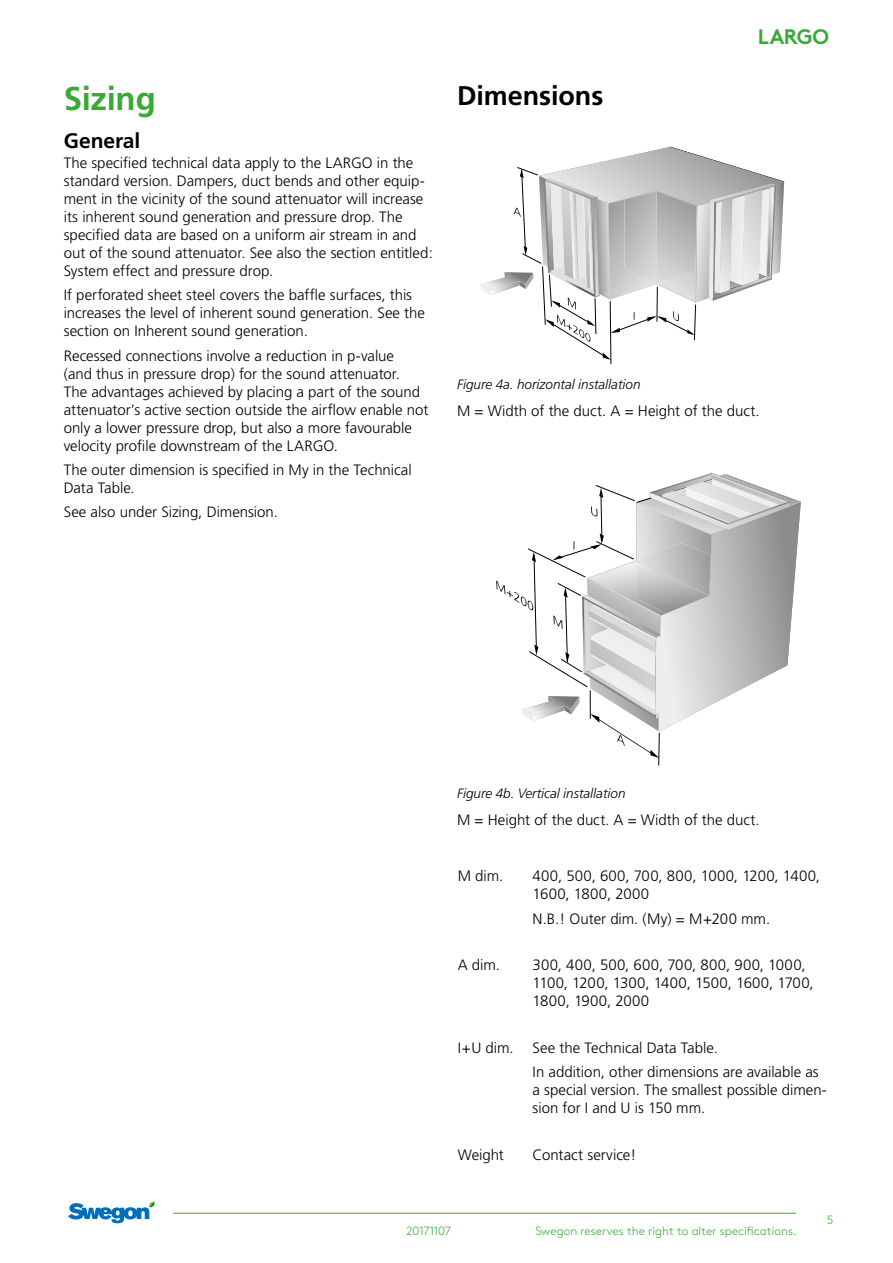
<style>
.page{position:relative;width:893px;height:1263px;background:#fff}
.page>*{position:absolute;margin:0;border:0;box-sizing:border-box;transform-origin:0 0}
.t1{font:700 33px "Frutiger";letter-spacing:-.01em;color:#3aaa35}
.t2{font:700 27px "Frutiger";letter-spacing:-.005em;color:#000}
.t3{font:700 21px "Frutiger";letter-spacing:-.005em;color:#000}
.t4{font:700 21px "Swegon Brown";letter-spacing:-.01em;color:#3aaa35}
.t5{font:300 15px/18px "Frutiger";color:#000}
.t6{font:300 15px/18px "Frutiger";letter-spacing:.02em;color:#000}
.t7{font:italic 300 13.5px "Frutiger";color:#000}
.t8{font:300 12px "Swegon Brown";color:#3aaa35}
.t9{font:300 12px "Swegon Brown";letter-spacing:-.02em;color:#3aaa35}
</style>
<div class="page">
<hr style="left:173px;top:1213px;width:623px;height:1px;background:#3aaa35">
<svg style="left:68px;top:1201px;width:87px;height:22px"></svg>
<svg style="left:480px;top:147px;width:304px;height:218px"></svg>
<svg style="left:496px;top:473px;width:305px;height:293px"></svg>
<h1 class="t1" style="left:64px;top:79px;width:94px">Sizing</h1>
<h3 class="t3" style="left:64px;top:128px;width:78px">General</h3>
<p class="t5" style="left:64px;top:154px;width:371px">The specified technical data apply to the LARGO in the standard version. Dampers, duct bends and other equip&shy;ment in the vicinity of the sound attenuator will increase its inherent sound generation and pressure drop. The specified data are based on a uniform air stream in and out of the sound attenuator. See also the section entitled:<br>System effect and pressure drop.</p>
<p class="t5" style="left:64px;top:286px;width:363px">If perforated sheet steel covers the baffle surfaces, this increases the level of inherent sound generation. See the section on Inherent sound generation.</p>
<p class="t5" style="left:64px;top:347px;width:366px">Recessed connections involve a reduction in p-value<br>(and thus in pressure drop) for the sound attenuator.<br>The advantages achieved by placing a part of the sound attenuator’s active section outside the airflow enable not only a lower pressure drop, but also a more favourable velocity profile downstream of the LARGO.</p>
<p class="t5" style="left:64px;top:461px;width:349px">The outer dimension is specified in My in the Technical<br>Data Table.</p>
<p class="t5" style="left:64px;top:503px;width:216px">See also under Sizing, Dimension.</p>
<h2 class="t2" style="left:457px;top:80px;width:148px">Dimensions</h2>
<h3 class="t4" style="left:758px;top:20px;width:73px">LARGO</h3>
<p class="t7" style="left:457px;top:377px;width:185px">Figure 4a. horizontal installation</p>
<p class="t5" style="left:457px;top:402px;width:304px">M = Width of the duct. A = Height of the duct.</p>
<p class="t7" style="left:457px;top:786px;width:170px">Figure 4b. Vertical installation</p>
<p class="t5" style="left:457px;top:811px;width:304px">M = Height of the duct. A = Width of the duct.</p>
<p class="t5" style="left:458px;top:867px;width:47px">M dim.</p>
<p class="t6" style="left:533px;top:867px;width:289px">400, 500, 600, 700, 800, 1000, 1200, 1400,<br>1600, 1800, 2000</p>
<p class="t5" style="left:533px;top:910px;width:239px">N.B.! Outer dim. (My) = M+200 mm.</p>
<p class="t5" style="left:458px;top:956px;width:44px">A dim.</p>
<p class="t6" style="left:533px;top:956px;width:283px">300, 400, 500, 600, 700, 800, 900, 1000,<br>1100, 1200, 1300, 1400, 1500, 1600, 1700,<br>1800, 1900, 2000</p>
<p class="t5" style="left:458px;top:1039px;width:57px">I+U dim.</p>
<p class="t5" style="left:533px;top:1035px;width:288px;line-height:24.3px">See the Technical Data Table.<br>In addition, other dimensions are available as</p>
<p class="t5" style="left:533px;top:1081px;width:296px">a special version. The smallest possible dimen&shy;sion for I and U is 150 mm.</p>
<p class="t5" style="left:458px;top:1145px;width:48px">Weight</p>
<p class="t5" style="left:533px;top:1145px;width:105px">Contact service!</p>
<p class="t9" style="left:407px;top:1221px;width:46px">20171107</p>
<p class="t8" style="left:535px;top:1221px;width:263px">Swegon reserves the right to alter specifications.</p>
<p class="t8" style="left:827px;top:1211px;width:8px">5</p>
</div>
